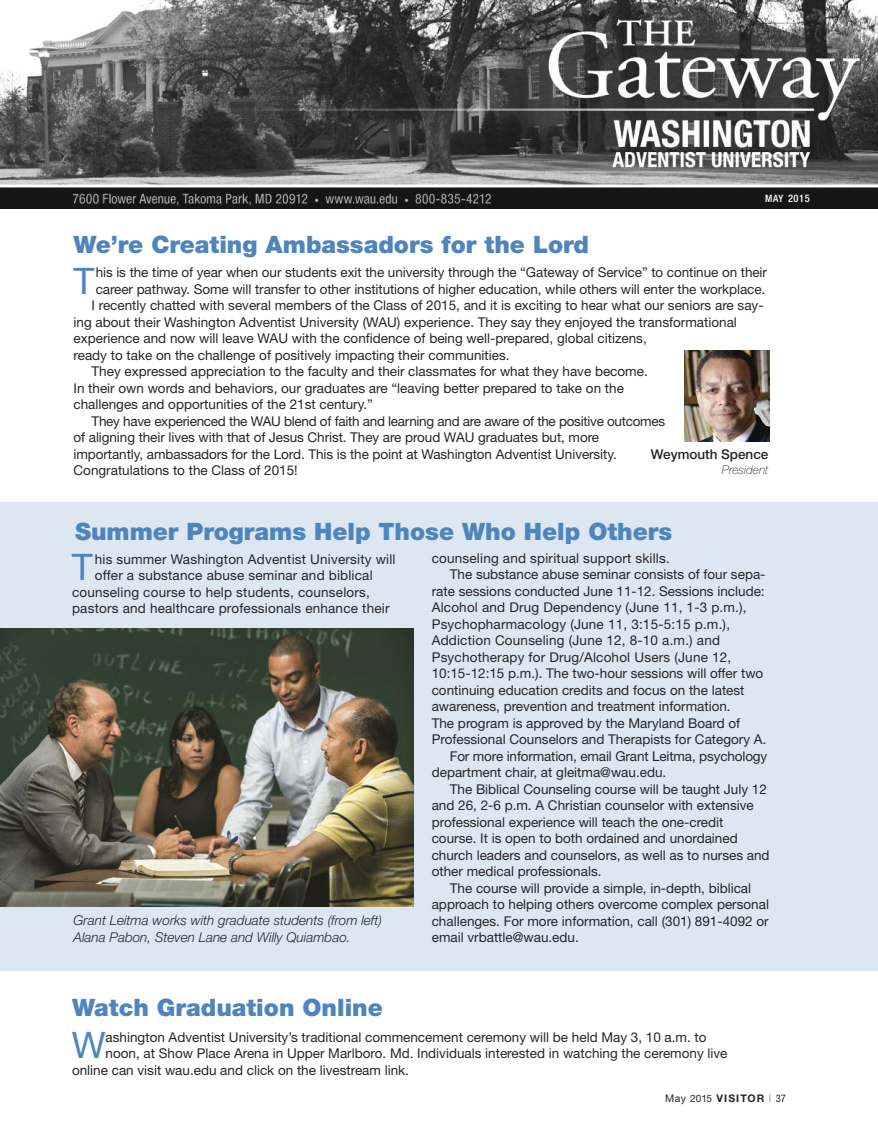
<style>
.page{position:relative;width:878px;height:1148px;background:#fff}
.page>*{position:absolute;margin:0;border:0;box-sizing:border-box;transform-origin:0 0}
.t1{font:36.6px "Helvetica Neue";color:#4e85bd}
.t2{font:900 24px "Helvetica Neue";color:#4e85bd}
.t3{font:13.5px "Helvetica Neue";color:#272627}
.t4{font:italic 300 13.5px/16.5px "Helvetica Neue";color:#272627}
.t5{font:13.5px "Helvetica Neue";letter-spacing:-.02em;color:#272627}
.t6{font:500 13.5px "Helvetica Neue";color:#272627}
.t7{font:italic 100 12px "Helvetica Neue";color:#272627}
.t8{font:700 10.5px "Helvetica Neue";letter-spacing:.1em;color:#272627}
.t9{font:500 condensed 10.5px "Helvetica Neue";color:#fff}
.s1{font-size:10.2px}
.s2{font-weight:400}
.s3{font-weight:400;font-size:10.2px}
.s4{font-weight:400;font-stretch:condensed;color:#4e85bd}
.s5{font-weight:400;font-stretch:condensed}
</style>
<div class="page">
<div style="left:0;top:502px;width:878px;height:469px;background:#dce7f2"></div>
<img style="left:0;top:0;width:878px;height:209px">
<img style="left:0;top:628px;width:413px;height:278px">
<img style="left:684px;top:350px;width:85px;height:91px">
<h2 class="t2" style="left:74px;top:235px;width:517px">We’re Creating Ambassadors for the Lord</h2>
<p class="t9" style="left:765px;top:195px;width:46px"><span class="s1">MAY</span> 2015</p>
<h1 class="t1" style="left:73px;top:267px;width:23px">T</h1>
<p class="t3" style="left:96px;top:267px;width:672px">his is the time of year when our students exit the university through the “Gateway of Service” to continue on their</p>
<p class="t3" style="left:96px;top:284px;width:671px">career pathway. Some will transfer to other institutions of higher education, while others will enter the workplace.</p>
<p class="t3" style="left:91px;top:300px;width:673px">I recently chatted with several members of the Class of 2015, and it is exciting to hear what our seniors are say-</p>
<p class="t3" style="left:73px;top:317px;width:665px">ing about their Washington Adventist University (WAU) experience. They say they enjoyed the transformational</p>
<p class="t3" style="left:73px;top:333px;width:574px">experience and now will leave WAU with the confidence of being well-prepared, global citizens,</p>
<p class="t3" style="left:73px;top:350px;width:437px">ready to take on the challenge of positively impacting their communities.</p>
<p class="t3" style="left:91px;top:366px;width:557px">They expressed appreciation to the faculty and their classmates for what they have become.</p>
<p class="t3" style="left:73px;top:383px;width:552px">In their own words and behaviors, our graduates are “leaving better prepared to take on the</p>
<p class="t3" style="left:73px;top:399px;width:301px">challenges and opportunities of the 21st century.”</p>
<p class="t5" style="left:91px;top:416px;width:575px">They have experienced the WAU blend of faith and learning and are aware of the positive outcomes</p>
<p class="t3" style="left:73px;top:432px;width:527px">of aligning their lives with that of Jesus Christ. They are proud WAU graduates but, more</p>
<p class="t3" style="left:73px;top:449px;width:545px">importantly, ambassadors for the Lord. This is the point at Washington Adventist University.</p>
<p class="t3" style="left:73px;top:465px;width:226px">Congratulations to the Class of 2015!</p>
<p class="t6" style="left:650px;top:449px;width:119px">Weymouth Spence</p>
<p class="t7" style="left:722px;top:465px;width:48px">President</p>
<h2 class="t2" style="left:75px;top:522px;width:599px">Summer Programs Help Those Who Help Others</h2>
<h1 class="t1" style="left:72px;top:554px;width:23px">T</h1>
<p class="t3" style="left:95px;top:554px;width:302px">his summer Washington Adventist University will</p>
<p class="t3" style="left:95px;top:570px;width:279px">offer a substance abuse seminar and biblical</p>
<p class="t3" style="left:72px;top:587px;width:299px">counseling course to help students, counselors,</p>
<p class="t3" style="left:72px;top:603px;width:319px">pastors and healthcare professionals enhance their</p>
<p class="t4" style="left:74px;top:913px;width:310px">Grant Leitma works with graduate students (from left)<br>Alana Pabon, Steven Lane and Willy Quiambao.</p>
<p class="t3" style="left:431px;top:553px;width:240px">counseling and spiritual support skills.</p>
<p class="t3" style="left:449px;top:569px;width:317px">The substance abuse seminar consists of four sepa-</p>
<p class="t3" style="left:431px;top:586px;width:334px">rate sessions conducted June 11-12. Sessions include:</p>
<p class="t3" style="left:431px;top:602px;width:316px">Alcohol and Drug Dependency (June 11, 1-3 p.m.),</p>
<p class="t3" style="left:431px;top:619px;width:300px">Psychopharmacology (June 11, 3:15-5:15 p.m.),</p>
<p class="t3" style="left:431px;top:635px;width:290px">Addiction Counseling (June 12, 8-10 a.m.) and</p>
<p class="t3" style="left:431px;top:652px;width:301px">Psychotherapy for Drug/Alcohol Users (June 12,</p>
<p class="t3" style="left:431px;top:668px;width:333px">10:15-12:15 p.m.). The two-hour sessions will offer two</p>
<p class="t3" style="left:432px;top:685px;width:314px">continuing education credits and focus on the latest</p>
<p class="t3" style="left:432px;top:701px;width:300px">awareness, prevention and treatment information.</p>
<p class="t3" style="left:432px;top:718px;width:310px">The program is approved by the Maryland Board of</p>
<p class="t3" style="left:432px;top:734px;width:336px">Professional Counselors and Therapists for Category A.</p>
<p class="t3" style="left:450px;top:751px;width:319px">For more information, email Grant Leitma, psychology</p>
<p class="t3" style="left:432px;top:767px;width:236px">department chair, at gleitma@wau.edu.</p>
<p class="t3" style="left:449px;top:784px;width:319px">The Biblical Counseling course will be taught July 12</p>
<p class="t3" style="left:432px;top:800px;width:323px">and 26, 2-6 p.m. A Christian counselor with extensive</p>
<p class="t3" style="left:432px;top:817px;width:293px">professional experience will teach the one-credit</p>
<p class="t3" style="left:432px;top:833px;width:307px">course. It is open to both ordained and unordained</p>
<p class="t3" style="left:432px;top:850px;width:339px">church leaders and counselors, as well as to nurses and</p>
<p class="t3" style="left:432px;top:866px;width:171px">other medical professionals.</p>
<p class="t3" style="left:450px;top:883px;width:303px">The course will provide a simple, in-depth, biblical</p>
<p class="t3" style="left:432px;top:899px;width:339px">approach to helping others overcome complex personal</p>
<p class="t3" style="left:432px;top:916px;width:338px">challenges. For more information, call (301) 891-4092 or</p>
<p class="t3" style="left:432px;top:932px;width:148px">email vrbattle@wau.edu.</p>
<h2 class="t2" style="left:72px;top:999px;width:312px">Watch Graduation Online</h2>
<h1 class="t1" style="left:72px;top:1032px;width:35px">W</h1>
<p class="t3" style="left:106px;top:1032px;width:602px">ashington Adventist University’s traditional commencement ceremony will be held May 3, 10 a.m. to</p>
<p class="t3" style="left:106px;top:1048px;width:623px">noon, at Show Place Arena in Upper Marlboro. Md. Individuals interested in watching the ceremony live</p>
<p class="t3" style="left:72px;top:1065px;width:338px">online can visit wau.edu and click on the livestream link.</p>
<p class="t8" style="left:665px;top:1094px;width:122px"><span class="s2">May</span> <span class="s3">2015</span> VISITOR <span class="s4">|</span> <span class="s5">37</span></p>
</div>
